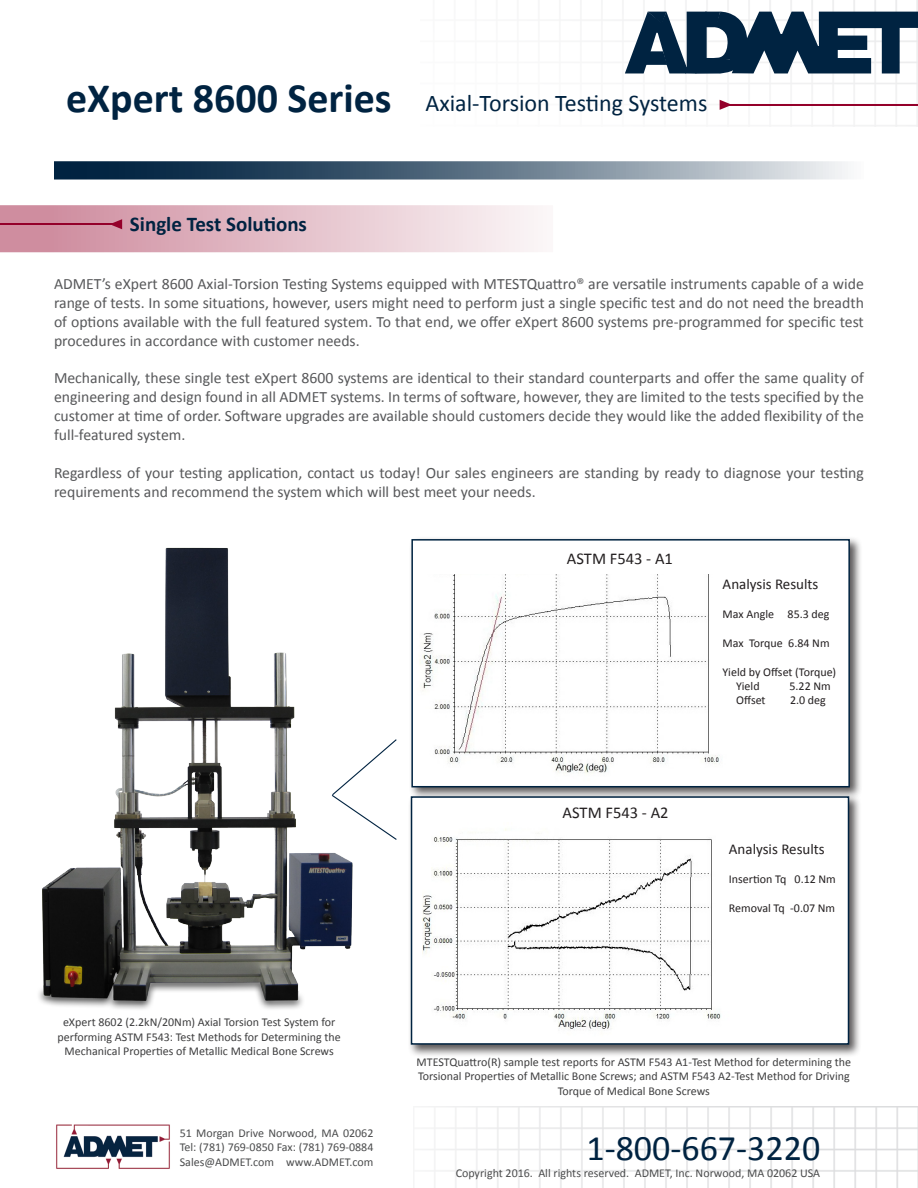
<style>
.page{position:relative;width:918px;height:1188px;background:#fff}
.page>*{position:absolute;margin:0;border:0;box-sizing:border-box;transform-origin:0 0}
.t1{font:36px "Calibri";color:#002341}
.t2{font:24px "Calibri";color:#002341}
.t3{font:700 21px "Calibri";color:#002341}
.t4{font:16.5px "Calibri";color:#231f20}
.t5{font:15.75px/18.9px "Calibri";color:#57585a;text-align:justify}
.t6{font:15px "Calibri";color:#231f20}
.t7{font:12px/14.4px "Calibri";color:#3e3e3f;text-align:center}
.t8{font:12px/14.4px "Calibri";color:#4b4c4d;text-align:justify}
.t9{font:12px "Calibri";color:#231f20}
.s1{font-weight:700;font-size:42px}
</style>
<div class="page">
<div style="left:408px;top:536px;width:455px;height:264px;background:#231f20;opacity:.75"></div>
<div style="left:411px;top:539px;width:439px;height:248px;background:#fff;border:2px solid #002341"></div>
<img style="left:420px;top:575px;width:299px;height:199px">
<div style="left:408px;top:793px;width:454px;height:264px;background:#231f20;opacity:.75"></div>
<div style="left:411px;top:796px;width:438px;height:249px;background:#fff;border:2px solid #002341"></div>
<img style="left:413px;top:822px;width:308px;height:215px">
<svg style="left:374px;top:739px;width:23px;height:101px"></svg>
<div style="left:0;top:205px;width:553px;height:47px;background:linear-gradient(to right,#cb8498,#fbf7f8)"></div>
<svg style="left:112px;top:219px;width:10px;height:10px"></svg>
<hr style="left:0;top:223px;width:112px;height:2px;background:#94002a">
<img style="left:39px;top:547px;width:335px;height:462px">
<svg style="left:54px;top:161px;width:794px;height:19px"></svg>
<img style="left:417px;top:1107px;width:501px;height:81px">
<img style="left:56px;top:1124px;width:114px;height:45px">
<svg style="left:625px;top:11px;width:293px;height:63px"></svg>
<hr style="left:729px;top:104px;width:189px;height:2px;background:#94002a">
<svg style="left:720px;top:100px;width:10px;height:10px"></svg>
<h2 class="t2" style="left:66px;top:87px;width:643px"><span class="s1">eXpert 8600 Series</span> Axial-Torsion Testing Systems</h2>
<p class="t3" style="left:130px;top:210px;width:179px">Single Test Solutions</p>
<p class="t5" style="left:54px;top:274px;width:811px">ADMET’s eXpert 8600 Axial-Torsion Testing Systems equipped with MTESTQuattro® are versatile instruments capable of a wide range of tests. In some situations, however, users might need to perform just a single specific test and do not need the breadth of options available with the full featured system. To that end, we offer eXpert 8600 systems pre-programmed for specific test procedures in accordance with customer needs.</p>
<p class="t5" style="left:54px;top:368px;width:811px">Mechanically, these single test eXpert 8600 systems are identical to their standard counterparts and offer the same quality of engineering and design found in all ADMET systems. In terms of software, however, they are limited to the tests specified by the customer at time of order. Software upgrades are available should customers decide they would like the added flexibility of the full-featured system.</p>
<p class="t5" style="left:54px;top:463px;width:811px">Regardless of your testing application, contact us today! Our sales engineers are standing by ready to diagnose your testing requirements and recommend the system which will best meet your needs.</p>
<p class="t7" style="left:58px;top:1015px;width:285px">eXpert 8602 (2.2kN/20Nm) Axial Torsion Test System for performing ASTM F543: Test Methods for Determining the<br>Mechanical Properties of Metallic Medical Bone Screws</p>
<p class="t4" style="left:567px;top:547px;width:107px">ASTM F543 - A1</p>
<p class="t4" style="left:563px;top:801px;width:107px">ASTM F543 - A2</p>
<p class="t6" style="left:723px;top:574px;width:97px">Analysis Results</p>
<p class="t9" style="left:723px;top:606px;width:108px">Max Angle 85.3 deg</p>
<p class="t9" style="left:723px;top:634px;width:108px">Max Torque 6.84 Nm</p>
<p class="t9" style="left:723px;top:663px;width:115px">Yield by Offset (Torque)</p>
<p class="t9" style="left:736px;top:678px;width:25px">Yield</p>
<p class="t9" style="left:789px;top:678px;width:43px">5.22 Nm</p>
<p class="t9" style="left:736px;top:692px;width:31px">Offset</p>
<p class="t9" style="left:790px;top:692px;width:37px">2.0 deg</p>
<p class="t6" style="left:729px;top:839px;width:97px">Analysis Results</p>
<p class="t9" style="left:729px;top:871px;width:108px">Insertion Tq 0.12 Nm</p>
<p class="t9" style="left:729px;top:900px;width:108px">Removal Tq -0.07 Nm</p>
<p class="t7" style="left:417px;top:1054px;width:436px">MTESTQuattro(R) sample test reports for ASTM F543 A1-Test Method for determining the<br>Torsional Properties of Metallic Bone Screws; and ASTM F543 A2-Test Method for Driving<br>Torque of Medical Bone Screws</p>
<p class="t8" style="left:180px;top:1125px;width:195px">51 Morgan Drive Norwood, MA 02062<br>Tel: (781) 769-0850 Fax: (781) 769-0884<br>Sales@ADMET.com www.ADMET.com</p>
<h1 class="t1" style="left:586px;top:1123px;width:235px">1-800-667-3220</h1>
<p class="t8" style="left:456px;top:1166px;width:366px">Copyright 2016. All rights reserved. ADMET, Inc. Norwood, MA 02062 USA</p>
</div>
